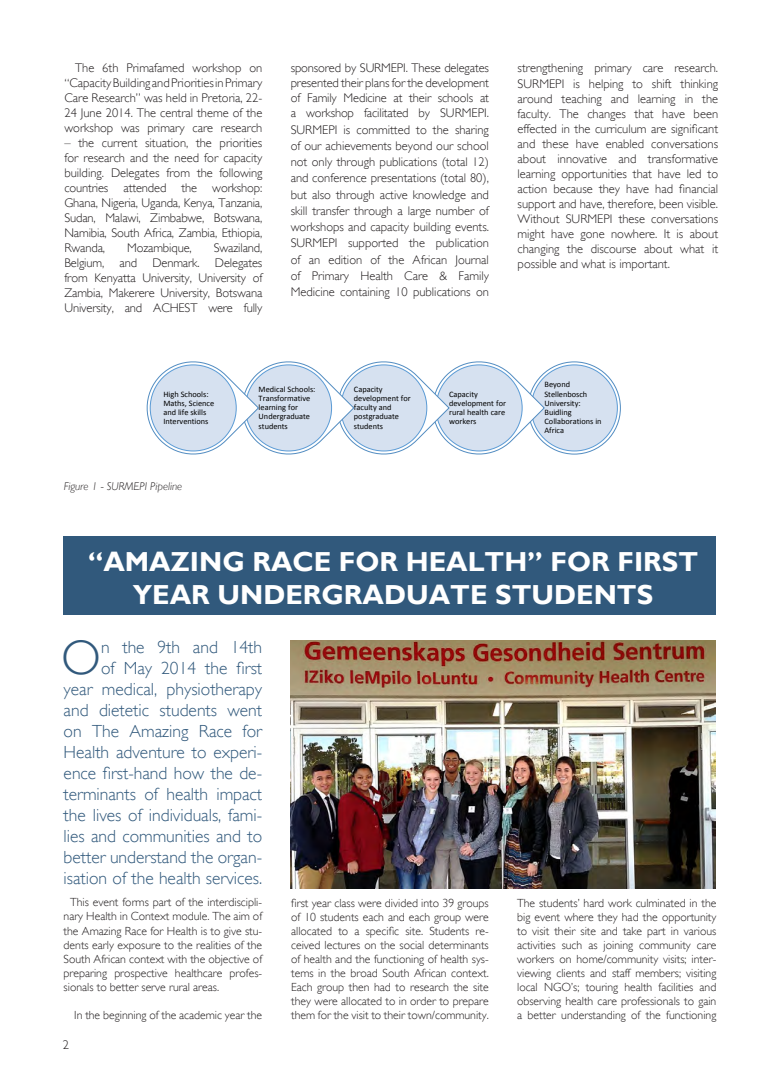
<style>
.page{position:relative;width:780px;height:1088px;background:#fff}
.page>*{position:absolute;margin:0;border:0;box-sizing:border-box;transform-origin:0 0}
.teks{font:300 48.38px "Gill Sans";color:#31597c}
.t1{font:700 27.5px/33px "Gill Sans";color:#fff;text-align:center}
.teks-2{font:300 17.5px/21px "Gill Sans";color:#31597c;text-align:right}
.teks-3{font:300 12.5px/15px "Gill Sans";color:#231f20;text-align:justify}
.body_copy{font:300 12.5px "Gill Sans";color:#231f20}
.teks-4{font:300 11.75px/14.1px "Gill Sans";color:#231f20;text-align:justify}
.body_copy-2{font:italic 300 11.25px "Gill Sans";color:#231f20}
.t2{font:8.38px/9.1px "Calibri";color:#000}
</style>
<div class="page">
<div style="left:64px;top:536px;width:651px;height:78px;background:#31597c"></div>
<img style="left:290px;top:641px;width:425px;height:248px">
<svg style="left:528px;top:362px;width:92px;height:92px"></svg>
<div style="left:531px;top:365px;width:86px;height:86px;background:#d2deef;border-radius:50%"></div>
<svg style="left:146px;top:361px;width:399px;height:94px"></svg>
<div style="left:150px;top:365px;width:86px;height:86px;background:#d2deef;border-radius:50%"></div>
<p class="teks-3" style="left:64px;top:61px;width:199px;text-indent:11px">The 6th Primafamed workshop on “Capacity Building and Priorities in Primary Care Research” was held in Pretoria, 22- 24 June 2014. The central theme of the workshop was primary care research</p>
<p class="teks-3" style="left:64px;top:136px;width:199px">– the current situation, the priorities for research and the need for capacity building. Delegates from the following countries attended the workshop:<br>Ghana, Nigeria, Uganda, Kenya, Tanzania, Sudan, Malawi, Zimbabwe, Botswana, Namibia, South Africa, Zambia, Ethiopia, Rwanda,</p>
<p class="teks-3" style="left:64px;top:241px;width:199px;text-indent:149px">Swaziland, Belgium, and Denmark. Delegates from Kenyatta University, University of Zambia, Makerere University, Botswana University, and ACHEST were fully</p>
<p class="teks-3" style="left:127px;top:241px;width:66px">Mozambique,</p>
<p class="teks-3" style="left:291px;top:61px;width:200px">sponsored by SURMEPI. These delegates presented their plans for the development of Family Medicine at their schools at a workshop facilitated by SURMEPI.</p>
<p class="teks-3" style="left:291px;top:121px;width:200px;line-height:16.2px">SURMEPI is committed to the sharing of our achievements beyond our school not only through publications (total 12) and conference presentations (total 80), but also through active knowledge and skill transfer through a large number of workshops and capacity building events.<br>SURMEPI supported the publication of an edition of the African Journal of Primary Health Care &amp; Family Medicine containing 10 publications on</p>
<p class="teks-3" style="left:517px;top:60px;width:202px;line-height:16.2px">strengthening primary care research.<br>SURMEPI is helping to shift thinking</p>
<p class="teks-3" style="left:517px;top:92px;width:202px">around teaching and learning in the faculty. The changes that have been effected in the curriculum are significant and these have enabled conversations about innovative and transformative learning opportunities that have led to action because they have had financial support and have, therefore, been visible.<br>Without SURMEPI these conversations might have gone nowhere. It is about changing the discourse about what it possible and what is important.</p>
<p class="t2" style="left:163px;top:389px;width:52px">High Schools:<br>Maths, Science and life skills<br>Interventions</p>
<p class="body_copy-2" style="left:64px;top:479px;width:120px">Figure 1 - SURMEPI Pipeline</p>
<p class="t2" style="left:259px;top:384px;width:58px">Medical Schools:<br>Transformative learning for<br>Undergraduate students</p>
<p class="t2" style="left:354px;top:384px;width:58px">Capacity development for faculty and postgraduate students</p>
<p class="t2" style="left:449px;top:389px;width:58px">Capacity development for rural health care workers</p>
<p class="t2" style="left:544px;top:380px;width:59px">Beyond<br>Stellenbosch<br>University:<br>Buidling<br>Collaborations in<br>Africa</p>
<p class="t1" style="left:88px;top:545px;width:611px">“AMAZING RACE FOR HEALTH” FOR FIRST<br>YEAR UNDERGRADUATE STUDENTS</p>
<p class="teks" style="left:61px;top:629px;width:41px">O</p>
<p class="teks-2" style="left:64px;top:636px;width:200px">n the 9th and 14th<br>of May 2014 the first<br>year medical, physiotherapy and dietetic students went on The Amazing Race for<br>Health adventure to experi&shy;ence first-hand how the de&shy;terminants of health impact the lives of individuals, fami&shy;lies and communities and to better understand the organ&shy;isation of the health services.</p>
<p class="teks-4" style="left:64px;top:895px;width:200px;text-indent:6px">This event forms part of the interdiscipli&shy;nary Health in Context module. The aim of the Amazing Race for Health is to give stu&shy;dents early exposure to the realities of the South African context with the objective of preparing prospective healthcare profes&shy;sionals to better serve rural areas.</p>
<p class="teks-4" style="left:74px;top:1008px;width:189px">In the beginning of the academic year the</p>
<p class="teks-4" style="left:291px;top:895px;width:199px">first year class were divided into 39 groups of 10 students each and each group were allocated to a specific site. Students re&shy;ceived lectures on the social determinants of health and the functioning of health sys&shy;tems in the broad South African context.<br>Each group then had to research the site they were allocated to in order to prepare them for the visit to their town/community.</p>
<p class="teks-4" style="left:517px;top:895px;width:201px">The students’ hard work culminated in the big event where they had the opportunity to visit their site and take part in various activities such as joining community care workers on home/community visits; inter&shy;viewing clients and staff members; visiting local NGO’s; touring health facilities and observing health care professionals to gain a better understanding of the functioning</p>
<p class="body_copy" style="left:63px;top:1038px;width:8px">2</p>
</div>
